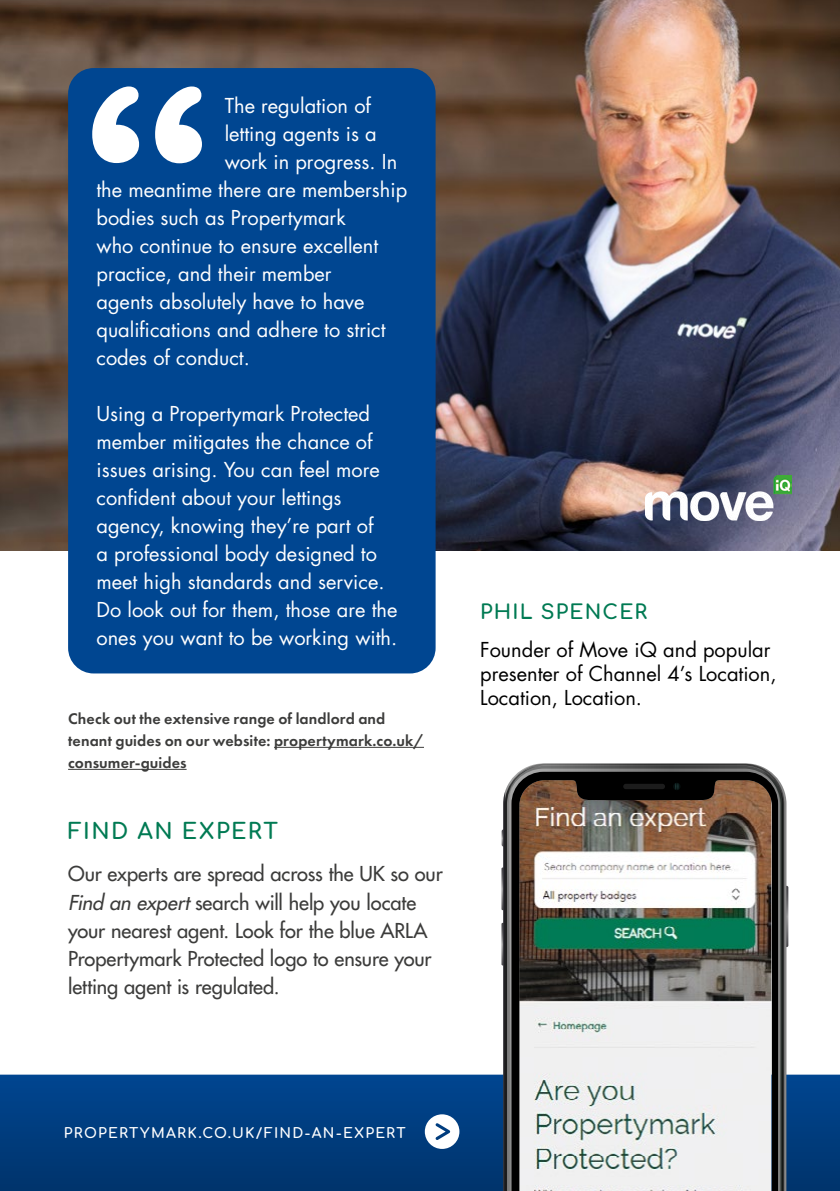
<style>
.page{position:relative;width:840px;height:1191px;background:#fff}
.page>*{position:absolute;margin:0;border:0;box-sizing:border-box;transform-origin:0 0}
.t1{font:700 22px "Comfortaa";letter-spacing:.065em;color:#007a53}
.t2{font:20px/28px "Futura Std";color:#fff}
.t3{font:500 20px/28px "Futura Std";color:#3c3c3b}
.t4{font:20px/24px "Futura Std";color:#000}
.t5{font:700 20px "Comfortaa";letter-spacing:.06em;color:#007a53}
.t6{font:600 16px/22px "Futura PT";letter-spacing:.01em;color:#3c3c3b}
.t7{font:700 14px "Comfortaa";letter-spacing:.09em;color:#fff}
.s1{font-style:italic}
</style>
<div class="page">
<div style="left:0;top:1074px;width:839px;height:117px;background:linear-gradient(to bottom,#004691,#00346b)"></div>
<img style="left:0;top:0;width:839px;height:551px">
<div style="left:68px;top:68px;width:367px;height:605px;background:#004691;border-radius:26px"></div>
<svg style="left:92px;top:86px;width:110px;height:77px"></svg>
<img style="left:645px;top:475px;width:146px;height:45px">
<svg style="left:777px;top:778px;width:11px;height:413px;background:#5f6365"></svg>
<svg style="left:501px;top:780px;width:10px;height:411px;background:#676b70"></svg>
<img style="left:511px;top:772px;width:266px;height:419px">
<div style="left:623px;top:784px;width:41px;height:5px;background:#1c1c1c;border-radius:3px"></div>
<svg style="left:672px;top:782px;width:8px;height:8px"></svg>
<svg style="left:674px;top:783px;width:4px;height:6px"></svg>
<svg style="left:424px;top:1114px;width:35px;height:35px"></svg>
<hr style="left:274px;top:747px;width:150px;height:1px;background:#3c3c3b">
<hr style="left:68px;top:769px;width:118px;height:1px;background:#3c3c3b">
<p class="t2" style="left:224px;top:92px;width:148px">The regulation of</p>
<p class="t2" style="left:224px;top:120px;width:154px">letting agents is a</p>
<p class="t2" style="left:224px;top:148px;width:174px">work in progress. In</p>
<p class="t2" style="left:96px;top:176px;width:312px">the meantime there are membership</p>
<p class="t2" style="left:96px;top:204px;width:250px">bodies such as Propertymark</p>
<p class="t2" style="left:96px;top:232px;width:283px">who continue to ensure excellent</p>
<p class="t2" style="left:96px;top:260px;width:236px">practice, and their member</p>
<p class="t2" style="left:96px;top:288px;width:269px">agents absolutely have to have</p>
<p class="t2" style="left:96px;top:316px;width:290px">qualifications and adhere to strict</p>
<p class="t2" style="left:96px;top:344px;width:155px">codes of conduct.</p>
<p class="t2" style="left:96px;top:400px;width:302px">Using a Propertymark Protected member mitigates the chance of issues arising. You can feel more confident about your lettings agency, knowing they’re part of<br>a professional body designed to meet high standards and service.<br>Do look out for them, those are the ones you want to be working with.</p>
<p class="t6" style="left:68px;top:707px;width:357px">Check out the extensive range of landlord and tenant guides on our website: propertymark.co.uk/ consumer-guides</p>
<p class="t1" style="left:68px;top:811px;width:211px">FIND AN EXPERT</p>
<p class="t3" style="left:68px;top:860px;width:376px">Our experts are spread across the UK so our <span class="s1">Find an expert</span> search will help you locate your nearest agent. Look for the blue ARLA Propertymark Protected logo to ensure your letting agent is regulated.</p>
<p class="t5" style="left:480px;top:593px;width:168px">PHIL SPENCER</p>
<p class="t4" style="left:480px;top:637px;width:298px">Founder of Move iQ and popular presenter of Channel 4’s Location,<br>Location, Location.</p>
<p class="t7" style="left:64px;top:1119px;width:343px">PROPERTYMARK.CO.UK/FIND-AN-EXPERT</p>
</div>
